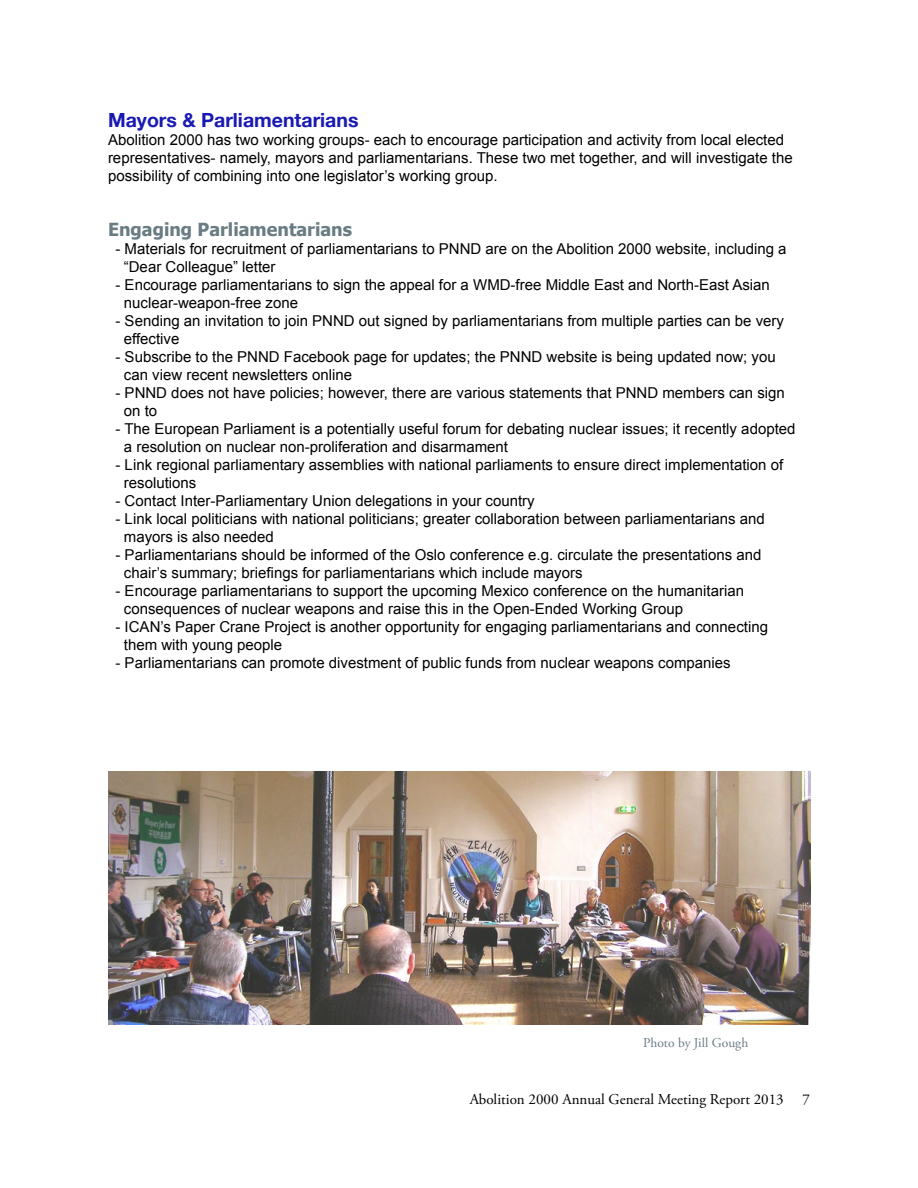
<style>
.page{position:relative;width:918px;height:1188px;background:#fff}
.page>*{position:absolute;margin:0;border:0;box-sizing:border-box;transform-origin:0 0}
.t1{font:700 19.5px "Helvetica Neue";color:#1919b3}
.t2{font:700 18px "Tahoma";color:#6a7c84}
.t3{font:15px/18px "Arial";color:#000}
.t4{font:15px "Adobe Garamond Pro";color:#000}
.t5{font:13.5px "Adobe Garamond Pro";color:#6a7c84}
</style>
<div class="page">
<img style="left:108px;top:772px;width:702px;height:253px">
<h1 class="t1" style="left:108px;top:105px;width:252px">Mayors &amp; Parliamentarians</h1>
<p class="t3" style="left:108px;top:131px;width:686px">Abolition 2000 has two working groups- each to encourage participation and activity from local elected representatives- namely, mayors and parliamentarians. These two met together, and will investigate the possibility of combining into one legislator’s working group.</p>
<p class="t2" style="left:108px;top:216px;width:246px">Engaging Parliamentarians</p>
<p class="t3" style="left:124px;top:240px;width:664px;text-indent:-8px">- Materials for recruitment of parliamentarians to PNND are on the Abolition 2000 website, including a “Dear Colleague” letter</p>
<p class="t3" style="left:124px;top:276px;width:648px;text-indent:-8px">- Encourage parliamentarians to sign the appeal for a WMD-free Middle East and North-East Asian nuclear-weapon-free zone</p>
<p class="t3" style="left:124px;top:312px;width:662px;text-indent:-8px">- Sending an invitation to join PNND out signed by parliamentarians from multiple parties can be very effective</p>
<p class="t3" style="left:124px;top:348px;width:653px;text-indent:-8px">- Subscribe to the PNND Facebook page for updates; the PNND website is being updated now; you can view recent newsletters online</p>
<p class="t3" style="left:124px;top:384px;width:663px;text-indent:-8px">- PNND does not have policies; however, there are various statements that PNND members can sign on to</p>
<p class="t3" style="left:124px;top:420px;width:673px;text-indent:-8px">- The European Parliament is a potentially useful forum for debating nuclear issues; it recently adopted a resolution on nuclear non-proliferation and disarmament</p>
<p class="t3" style="left:124px;top:456px;width:661px;text-indent:-8px">- Link regional parliamentary assemblies with national parliaments to ensure direct implementation of resolutions</p>
<p class="t3" style="left:116px;top:492px;width:421px">- Contact Inter-Parliamentary Union delegations in your country</p>
<p class="t3" style="left:124px;top:510px;width:643px;text-indent:-8px">- Link local politicians with national politicians; greater collaboration between parliamentarians and mayors is also needed</p>
<p class="t3" style="left:124px;top:546px;width:639px;text-indent:-8px">- Parliamentarians should be informed of the Oslo conference e.g. circulate the presentations and chair’s summary; briefings for parliamentarians which include mayors</p>
<p class="t3" style="left:124px;top:582px;width:622px;text-indent:-8px">- Encourage parliamentarians to support the upcoming Mexico conference on the humanitarian consequences of nuclear weapons and raise this in the Open-Ended Working Group</p>
<p class="t3" style="left:124px;top:618px;width:646px;text-indent:-8px">- ICAN’s Paper Crane Project is another opportunity for engaging parliamentarians and connecting them with young people</p>
<p class="t3" style="left:116px;top:654px;width:617px">- Parliamentarians can promote divestment of public funds from nuclear weapons companies</p>
<p class="t5" style="left:643px;top:1034px;width:107px">Photo by Jill Gough</p>
<p class="t4" style="left:470px;top:1091px;width:316px">Abolition 2000 Annual General Meeting Report 2013</p>
<p class="t4" style="left:803px;top:1091px;width:9px">7</p>
</div>
